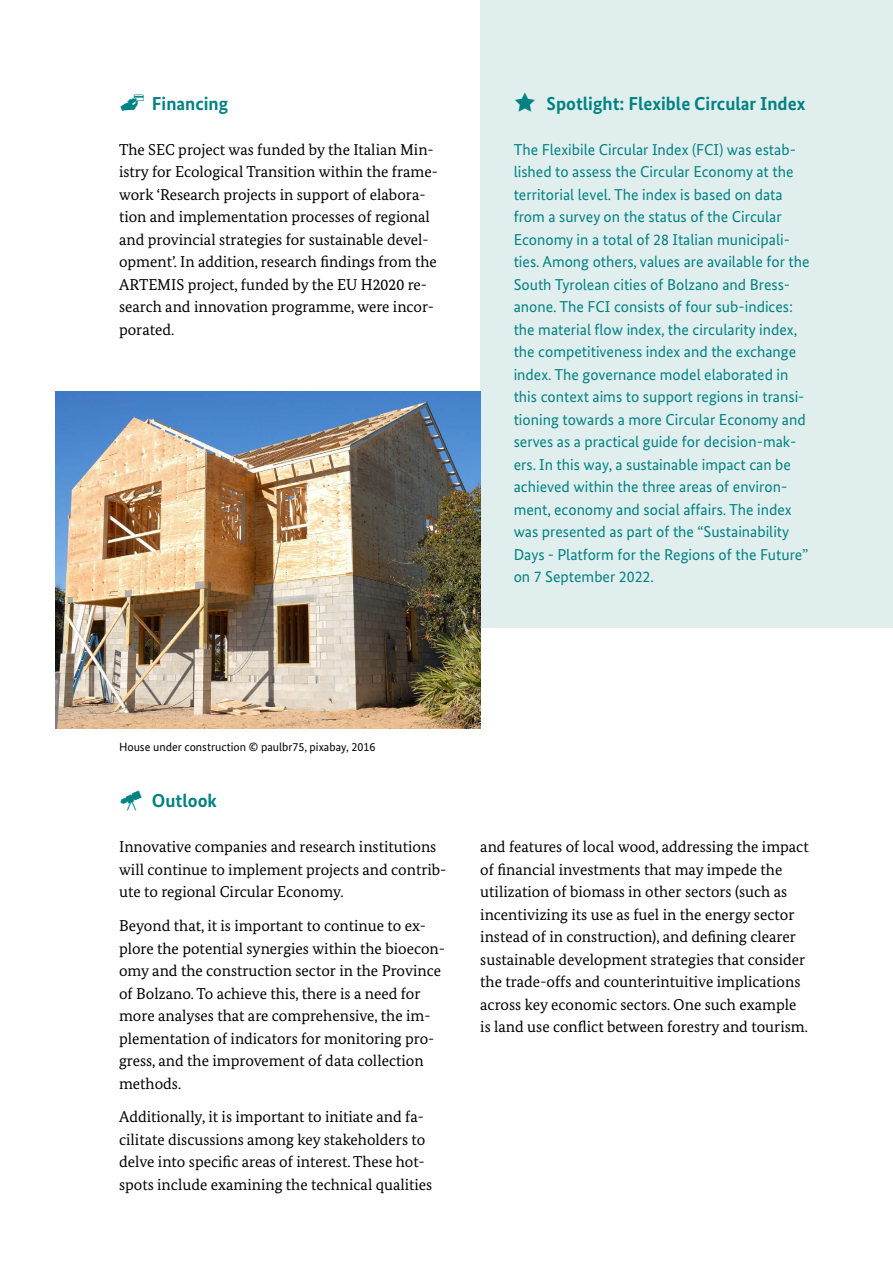
<style>
.page{position:relative;width:893px;height:1263px;background:#fff}
.page>*{position:absolute;margin:0;border:0;box-sizing:border-box;transform-origin:0 0}
.H2-Subhead_Kasten{font:700 18.75px "Bundes Sans";color:#008283}
.H2-Subhead{font:700 18.75px "Bundes Sans";color:#008283}
.P-Copy{font:15.75px/22.5px "Bundes Serif";color:#000}
.P-Copy_Kasten{font:15.75px/22.5px "Bundes Sans";color:#008283}
.t1{font:12px "Bundes Sans";color:#000}
</style>
<div class="page">
<div style="left:480px;top:0;width:413px;height:627px;background:#e1eeee"></div>
<img style="left:55px;top:391px;width:425px;height:338px">
<h2 class="H2-Subhead" style="left:152px;top:92px;width:78px">Financing</h2>
<p class="P-Copy" style="left:119px;top:138px;width:320px">The SEC project was funded by the Italian Min&shy;istry for Ecological Transition within the frame&shy;work ‘Research projects in support of elabora&shy;tion and implementation processes of regional and provincial strategies for sustainable devel&shy;opment’. In addition, research findings from the ARTEMIS project, funded by the EU H2020 re&shy;search and innovation programme, were incor&shy;porated.</p>
<h2 class="H2-Subhead_Kasten" style="left:547px;top:92px;width:260px">Spotlight: Flexible Circular Index</h2>
<p class="P-Copy_Kasten" style="left:514px;top:138px;width:297px">The Flexibile Circular Index (FCI) was estab&shy;lished to assess the Circular Economy at the territorial level. The index is based on data from a survey on the status of the Circular Economy in a total of 28 Italian municipali&shy;ties. Among others, values are available for the South Tyrolean cities of Bolzano and Bress&shy;anone. The FCI consists of four sub-indices: the material flow index, the circularity index, the competitiveness index and the exchange index. The governance model elaborated in this context aims to support regions in transi&shy;tioning towards a more Circular Economy and serves as a practical guide for decision-mak&shy;ers. In this way, a sustainable impact can be achieved within the three areas of environ&shy;ment, economy and social affairs. The index was presented as part of the “Sustainability Days - Platform for the Regions of the Future” on 7 September 2022.</p>
<p class="t1" style="left:119px;top:739px;width:258px">House under construction © paulbr75, pixabay, 2016</p>
<h2 class="H2-Subhead" style="left:152px;top:789px;width:67px">Outlook</h2>
<p class="P-Copy" style="left:119px;top:835px;width:329px">Innovative companies and research institutions will continue to implement projects and contrib&shy;ute to regional Circular Economy.</p>
<p class="P-Copy" style="left:119px;top:914px;width:327px">Beyond that, it is important to continue to ex&shy;plore the potential synergies within the bioecon&shy;omy and the construction sector in the Province of Bolzano. To achieve this, there is a need for more analyses that are comprehensive, the im&shy;plementation of indicators for monitoring pro&shy;gress, and the improvement of data collection methods.</p>
<p class="P-Copy" style="left:119px;top:1106px;width:315px">Additionally, it is important to initiate and fa&shy;cilitate discussions among key stakeholders to delve into specific areas of interest. These hot&shy;spots include examining the technical qualities</p>
<p class="P-Copy" style="left:480px;top:836px;width:330px">and features of local wood, addressing the impact of financial investments that may impede the utilization of biomass in other sectors (such as incentivizing its use as fuel in the energy sector instead of in construction), and defining clearer sustainable development strategies that consider the trade-offs and counterintuitive implications across key economic sectors. One such example is land use conflict between forestry and tourism.</p>
</div>
